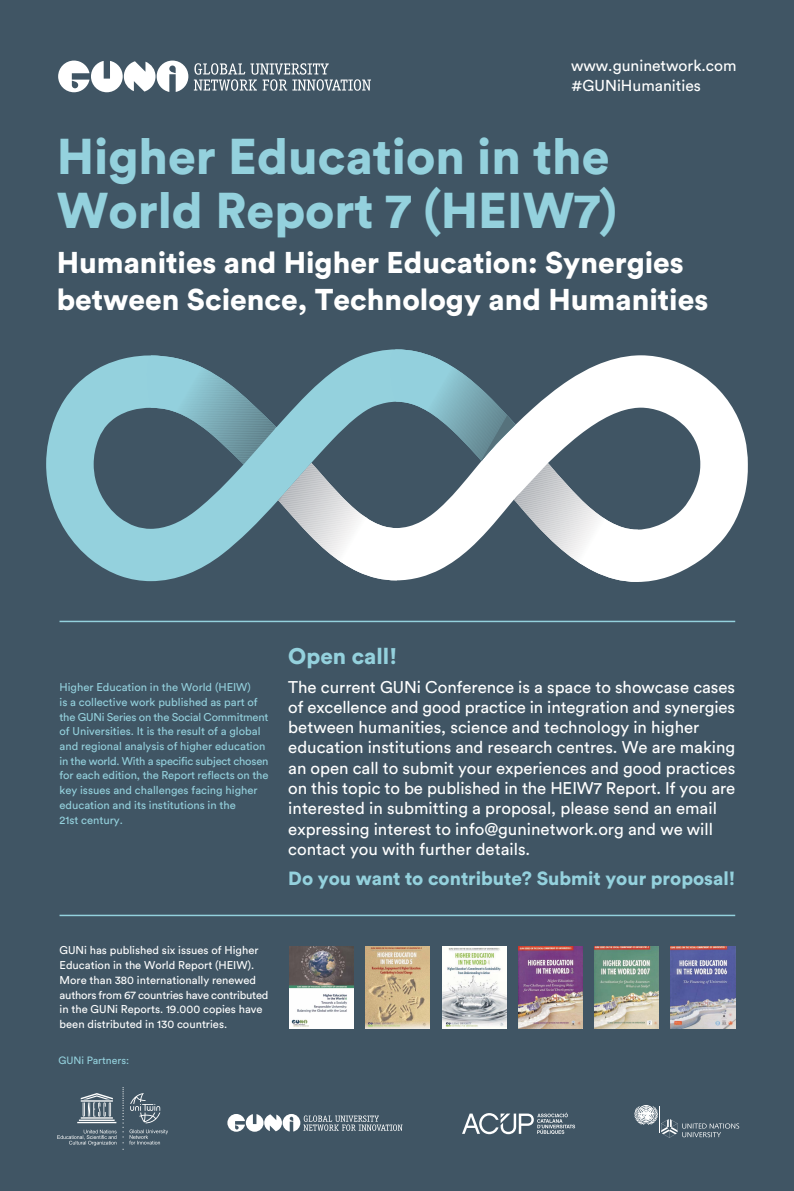
<style>
.page{position:relative;width:794px;height:1191px;background:#405564}
.page>*{position:absolute;margin:0;border:0;box-sizing:border-box;transform-origin:0 0}
.t1{font:900 49.7px/53.9px "Circular Std";color:#94d1dd}
.t2{font:900 29.75px/36.8px "Circular Std";color:#fff}
.t3{font:900 22.4px "Circular Std";color:#94d1dd}
.t4{font:900 18.9px "Circular Std";color:#94d1dd}
.t5{font:16.8px/20.3px "Circular Std";color:#fff}
.t6{font:15.64px/19.6px "Circular Std";color:#fff}
.t7{font:11.2px/14.7px "Circular Std";color:#94d1dd}
.t8{font:11.2px/14.7px "Circular Std";color:#fff}
.t9{font:10.5px "Circular Std";color:#94d1dd}
</style>
<div class="page">
<svg style="left:77px;top:1093px;width:39px;height:30px"></svg>
<svg style="left:57px;top:1129px;width:60px;height:16px"></svg>
<svg style="left:123px;top:1087px;width:45px;height:62px"></svg>
<svg style="left:634px;top:1105px;width:105px;height:32px"></svg>
<svg style="left:462px;top:1112px;width:113px;height:22px"></svg>
<svg style="left:227px;top:1114px;width:176px;height:17px"></svg>
<svg style="left:194px;top:63px;width:177px;height:28px"></svg>
<svg style="left:58px;top:61px;width:130px;height:31px"></svg>
<svg style="left:647px;top:355px;width:101px;height:227px;fill:#fff"></svg>
<svg style="left:46px;top:355px;width:96px;height:226px;fill:#94d1dd"></svg>
<svg style="left:142px;top:349px;width:505px;height:233px"></svg>
<img style="left:366px;top:946px;width:64px;height:83px">
<img style="left:671px;top:946px;width:64px;height:83px">
<img style="left:594px;top:946px;width:64px;height:83px">
<img style="left:518px;top:946px;width:64px;height:83px">
<img style="left:442px;top:946px;width:64px;height:83px">
<img style="left:289px;top:946px;width:65px;height:83px">
<hr style="left:60px;top:914px;width:675px;height:2px;background:#94d1dd">
<hr style="left:60px;top:620px;width:675px;height:2px;background:#94d1dd">
<p class="t6" style="left:571px;top:57px;width:167px">www.guninetwork.com #GUNiHumanities</p>
<h1 class="t1" style="left:57px;top:133px;width:562px">Higher Education in the<br>World Report 7 (HEIW7)</h1>
<h2 class="t2" style="left:57px;top:246px;width:653px">Humanities and Higher Education: Synergies between Science, Technology and Humanities</h2>
<p class="t7" style="left:60px;top:680px;width:210px">Higher Education in the World (HEIW)<br>is a collective work published as part of the GUNi Series on the Social Commitment of Universities. It is the result of a global and regional analysis of higher education in the world. With a specific subject chosen for each edition, the Report reflects on the key issues and challenges facing higher education and its institutions in the<br>21st century.</p>
<h3 class="t3" style="left:288px;top:648px;width:110px">Open call!</h3>
<p class="t5" style="left:288px;top:678px;width:448px">The current GUNi Conference is a space to showcase cases of excellence and good practice in integration and synergies between humanities, science and technology in higher education institutions and research centres. We are making an open call to submit your experiences and good practices on this topic to be published in the HEIW7 Report. If you are interested in submitting a proposal, please send an email expressing interest to info@guninetwork.org and we will contact you with further details.</p>
<p class="t4" style="left:288px;top:872px;width:448px">Do you want to contribute? Submit your proposal!</p>
<p class="t8" style="left:60px;top:944px;width:210px">GUNi has published six issues of Higher Education in the World Report (HEIW).<br>More than 380 internationally renewed authors from 67 countries have contributed in the GUNi Reports. 19.000 copies have been distributed in 130 countries.</p>
<p class="t9" style="left:58px;top:1056px;width:72px">GUNi Partners:</p>
</div>
